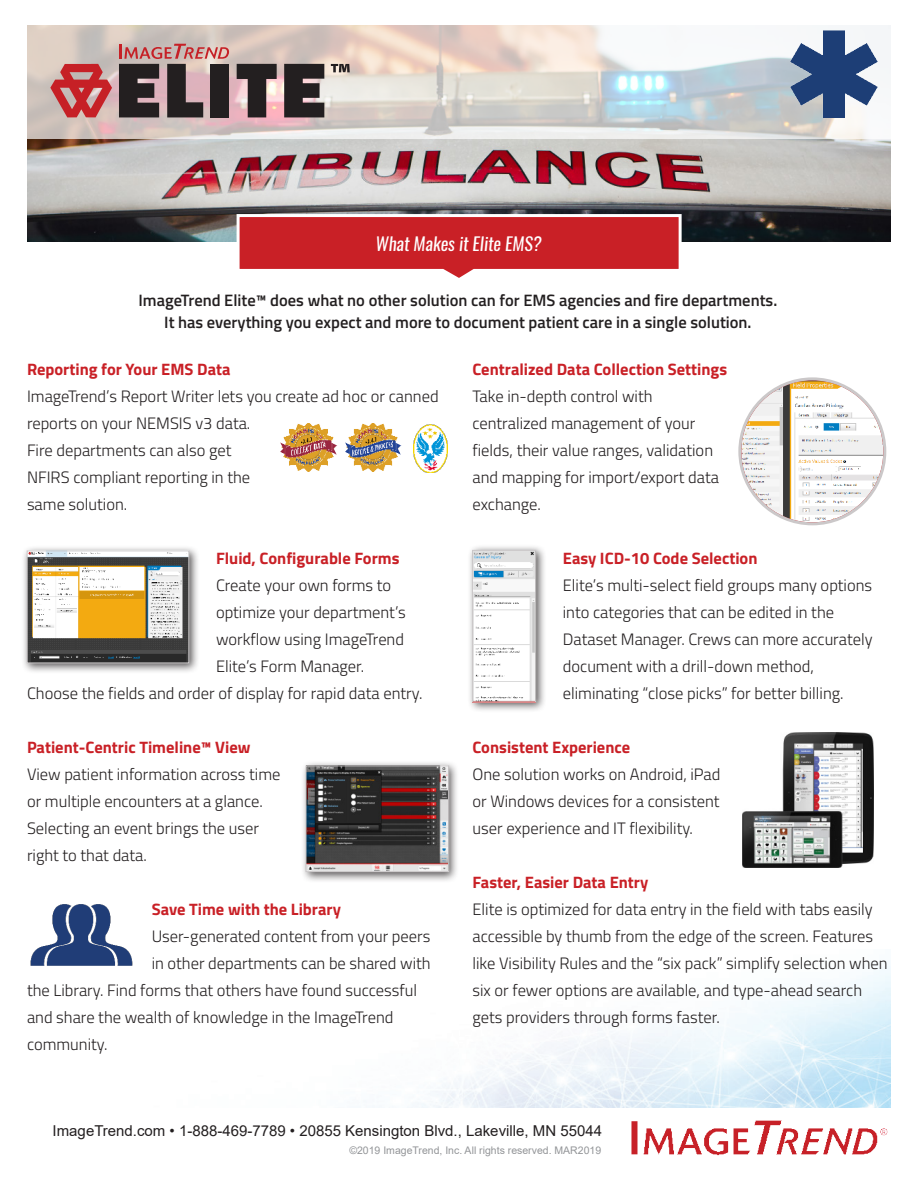
<style>
.page{position:relative;width:918px;height:1188px;background:#fff}
.page>*{position:absolute;margin:0;border:0;box-sizing:border-box;transform-origin:0 0}
.t1{font:italic 18px "Oswald";color:#fff}
.Body_Copy{font:300 16.5px/27px "Titillium Web";color:#231f20}
.Body_Copy-2{font:700 16.5px "Titillium Web";color:#c92026}
.t2{font:600 16.5px "Titillium Web";color:#231f20}
.t3{font:15px "Arial";color:#231f20}
.t4{font:10.5px "Arial";color:#939598}
</style>
<div class="page">
<img style="left:631px;top:1120px;width:257px;height:36px">
<img style="left:412px;top:966px;width:479px;height:141px">
<img style="left:27px;top:139px;width:864px;height:103px">
<svg style="left:235px;top:213px;width:448px;height:65px"></svg>
<svg style="left:27px;top:25px;width:864px;height:114px"></svg>
<svg style="left:50px;top:64px;width:62px;height:53px;background:#c86466"></svg>
<svg style="left:237px;top:64px;width:40px;height:53px;background:#746264"></svg>
<svg style="left:284px;top:64px;width:40px;height:53px;background:#3d3738"></svg>
<svg style="left:331px;top:64px;width:19px;height:8px"></svg>
<svg style="left:119px;top:44px;width:110px;height:73px;background:#796162"></svg>
<div style="left:21px;top:545px;width:179px;height:129px;background:#231f20;opacity:.75"></div>
<img style="left:29px;top:553px;width:158px;height:108px">
<div style="left:27px;top:551px;width:162px;height:112px;border:1px solid #cbc8c9"></div>
<svg style="left:740px;top:379px;width:145px;height:145px"></svg>
<img style="left:741px;top:380px;width:142px;height:142px;border-radius:71px">
<div style="left:738px;top:377px;width:148px;height:148px;border:3px solid #cbc8c9;border-radius:50%"></div>
<img style="left:280px;top:423px;width:58px;height:48px">
<img style="left:345px;top:423px;width:57px;height:48px">
<img style="left:413px;top:424px;width:35px;height:48px">
<div style="left:300px;top:760px;width:160px;height:123px;background:#231f20;opacity:.75"></div>
<img style="left:308px;top:768px;width:139px;height:102px">
<div style="left:306px;top:766px;width:143px;height:106px;border:1px solid #cbc8c9"></div>
<img style="left:743px;top:732px;width:130px;height:135px">
<div style="left:467px;top:545px;width:80px;height:168px;background:#231f20;opacity:.75"></div>
<img style="left:474px;top:552px;width:60px;height:148px">
<div style="left:472px;top:550px;width:64px;height:152px;border:1px solid #cbc8c9"></div>
<img style="left:30px;top:904px;width:103px;height:62px">
<img style="left:791px;top:30px;width:86px;height:88px">
<p class="t1" style="left:376px;top:231px;width:167px">What Makes it Elite EMS?</p>
<p class="t2" style="left:139px;top:288px;width:640px">ImageTrend Elite™ does what no other solution can for EMS agencies and fire departments.</p>
<p class="t2" style="left:164px;top:309px;width:589px">It has everything you expect and more to document patient care in a single solution.</p>
<p class="Body_Copy-2" style="left:27px;top:357px;width:205px">Reporting for Your EMS Data</p>
<p class="Body_Copy" style="left:27px;top:382px;width:413px">ImageTrend’s Report Writer lets you create ad hoc or canned reports on your NEMSIS v3 data.<br>Fire departments can also get<br>NFIRS compliant reporting in the<br>same solution.</p>
<p class="Body_Copy-2" style="left:216px;top:546px;width:185px">Fluid, Configurable Forms</p>
<p class="Body_Copy" style="left:216px;top:571px;width:177px">Create your own forms to</p>
<p class="Body_Copy" style="left:216px;top:598px;width:191px">optimize your department’s</p>
<p class="Body_Copy" style="left:216px;top:625px;width:190px">workflow using ImageTrend</p>
<p class="Body_Copy" style="left:216px;top:652px;width:150px">Elite’s Form Manager.</p>
<p class="Body_Copy" style="left:27px;top:679px;width:397px">Choose the fields and order of display for rapid data entry.</p>
<p class="Body_Copy-2" style="left:27px;top:735px;width:225px">Patient-Centric Timeline™ View</p>
<p class="Body_Copy" style="left:27px;top:760px;width:255px">View patient information across time or multiple encounters at a glance.<br>Selecting an event brings the user right to that data.</p>
<p class="Body_Copy-2" style="left:152px;top:897px;width:191px">Save Time with the Library</p>
<p class="Body_Copy" style="left:152px;top:922px;width:280px">User-generated content from your peers</p>
<p class="Body_Copy" style="left:152px;top:949px;width:280px">in other departments can be shared with</p>
<p class="Body_Copy" style="left:27px;top:976px;width:392px">the Library. Find forms that others have found successful</p>
<p class="Body_Copy" style="left:27px;top:1003px;width:368px">and share the wealth of knowledge in the ImageTrend</p>
<p class="Body_Copy" style="left:27px;top:1030px;width:82px">community.</p>
<p class="Body_Copy-2" style="left:472px;top:357px;width:256px">Centralized Data Collection Settings</p>
<p class="Body_Copy" style="left:472px;top:382px;width:248px">Take in-depth control with centralized management of your fields, their value ranges, validation and mapping for import/export data exchange.</p>
<p class="Body_Copy-2" style="left:563px;top:546px;width:196px">Easy ICD-10 Code Selection</p>
<p class="Body_Copy" style="left:563px;top:571px;width:311px">Elite’s multi-select field groups many options into categories that can be edited in the Dataset Manager. Crews can more accurately document with a drill-down method, eliminating “close picks” for better billing.</p>
<p class="Body_Copy-2" style="left:472px;top:735px;width:159px">Consistent Experience</p>
<p class="Body_Copy" style="left:472px;top:760px;width:250px;text-align:justify">One solution works on Android, iPad or Windows devices for a consistent user experience and IT flexibility.</p>
<p class="Body_Copy-2" style="left:472px;top:870px;width:177px">Faster, Easier Data Entry</p>
<p class="Body_Copy" style="left:472px;top:895px;width:417px">Elite is optimized for data entry in the field with tabs easily accessible by thumb from the edge of the screen. Features like Visibility Rules and the “six pack” simplify selection when six or fewer options are available, and type-ahead search gets providers through forms faster.</p>
<p class="t3" style="left:53px;top:1120px;width:551px">ImageTrend.com • 1-888-469-7789 • 20855 Kensington Blvd., Lakeville, MN 55044</p>
<p class="t4" style="left:349px;top:1143px;width:253px">©2019 ImageTrend, Inc. All rights reserved. MAR2019</p>
</div>
